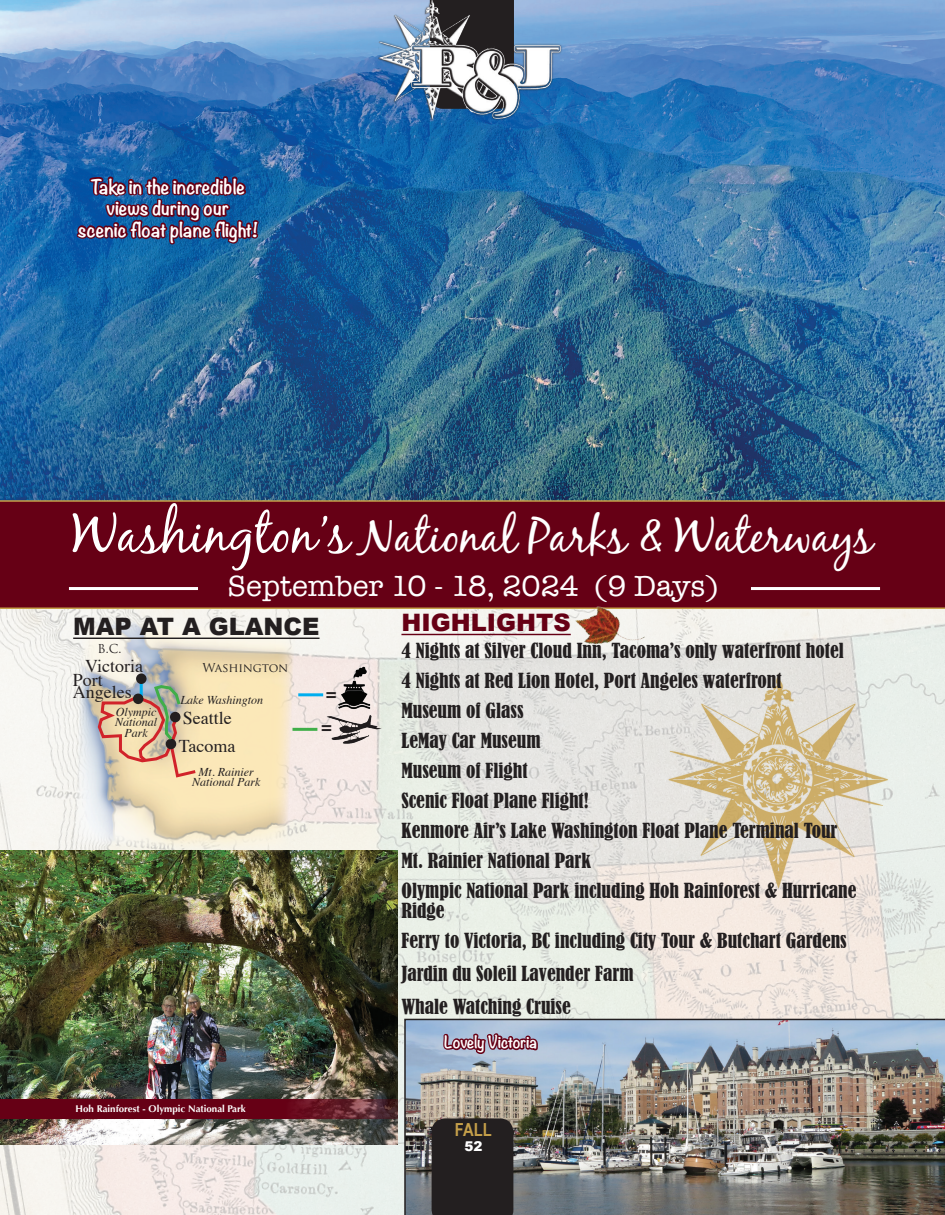
<style>
.page{position:relative;width:945px;height:1215px;background:#fff}
.page>*{position:absolute;margin:0;border:0;box-sizing:border-box;transform-origin:0 0}
.t1{font:48px "Black Jack";color:#fff}
.t2{font:30px "American Typewriter";color:#fff}
.t3{font:900 24px "Arial";color:#231f20}
.t4{font:900 24px "Arial";color:#660015}
.t5{font:condensed 19.5px/19.5px "Bernard";color:#231f20}
.t6{font:700 18px/21.6px "Noteworthy";color:#fff;text-align:center}
.t7{font:18px "Times";color:#231f20}
.t8{font:700 18px "Arial Narrow";color:#c6a04a}
.t9{font:700 18px "Times";color:#231f20}
.t10{font:700 15px "Noteworthy";letter-spacing:-.01em;color:#fff}
.t11{font:900 13.5px "Arial";color:#fff}
.t12{font:italic 12px/10.5px "Times";color:#231f20;text-align:center}
.t13{font:12px "Trajan Pro";letter-spacing:-.02em;color:#231f20}
.t14{font:700 9.75px "Optima";color:#fff}
.s1{font-size:54px}
</style>
<div class="page">
<img style="left:0;top:609px;width:945px;height:606px">
<img style="left:649px;top:666px;width:260px;height:243px">
<img style="left:0;top:851px;width:397px;height:294px">
<img style="left:74px;top:620px;width:221px;height:233px">
<img style="left:0;top:0;width:945px;height:500px">
<div style="left:0;top:500px;width:945px;height:109px;background:#660015"></div>
<hr style="left:751px;top:587px;width:129px;height:3px;background:#fff">
<hr style="left:69px;top:587px;width:129px;height:3px;background:#fff">
<hr style="left:401px;top:634px;width:170px;height:1px;background:#660015">
<hr style="left:73px;top:638px;width:247px;height:1px;background:#231f20">
<div style="left:136px;top:673px;width:11px;height:11px;background:#231f20;border-radius:50%"></div>
<svg style="left:75px;top:151px;width:186px;height:127px;background:#264b82"></svg>
<svg style="left:0;top:1100px;width:397px;height:19px;background:#65091c"></svg>
<img style="left:404px;top:1019px;width:541px;height:196px">
<svg style="left:442px;top:1002px;width:97px;height:86px;background:#a8a5af"></svg>
<img style="left:360px;top:0;width:203px;height:140px">
<div style="left:432px;top:1118px;width:81px;height:97px;background:#231f20"></div>
<img style="left:570px;top:590px;width:77px;height:75px">
<img style="left:323px;top:714px;width:60px;height:30px">
<img style="left:337px;top:665px;width:36px;height:46px">
<hr style="left:292px;top:728px;width:25px;height:3px;background:#40ae49">
<hr style="left:298px;top:693px;width:25px;height:3px;background:#00aeef">
<svg style="left:96px;top:684px;width:103px;height:95px;background:#d3bb9e"></svg>
<p class="t6" style="left:91px;top:175px;width:156px">Take in the incredible views during our</p>
<p class="t6" style="left:78px;top:218px;width:182px">scenic float plane flight!</p>
<p class="t1" style="left:72px;top:506px;width:803px"><span class="s1">Washington’s</span> National Parks &amp; Waterways</p>
<p class="t2" style="left:228px;top:563px;width:493px">September 10 - 18, 2024 (9 Days)</p>
<p class="t3" style="left:73px;top:609px;width:248px">MAP AT A GLANCE</p>
<p class="t7" style="left:85px;top:649px;width:59px">Victoria</p>
<p class="t7" style="left:73px;top:663px;width:32px">Port</p>
<p class="t7" style="left:73px;top:675px;width:60px">Angeles</p>
<p class="t7" style="left:179px;top:729px;width:58px">Tacoma</p>
<p class="t13" style="left:98px;top:641px;width:25px">B.C.</p>
<p class="t13" style="left:202px;top:660px;width:87px">Washington</p>
<p class="t9" style="left:326px;top:677px;width:12px">=</p>
<p class="t9" style="left:321px;top:710px;width:12px">=</p>
<p class="t12" style="left:180px;top:694px;width:84px">Lake Washington</p>
<p class="t12" style="left:115px;top:706px;width:44px">Olympic<br>National<br>Park</p>
<p class="t7" style="left:183px;top:701px;width:50px">Seattle</p>
<p class="t12" style="left:199px;top:766px;width:57px">Mt. Rainier</p>
<p class="t12" style="left:192px;top:776px;width:70px">National Park</p>
<p class="t14" style="left:76px;top:1103px;width:172px">Hoh Rainforest - Olympic National Park</p>
<p class="t4" style="left:401px;top:606px;width:171px">HIGHLIGHTS</p>
<p class="t5" style="left:401px;top:642px;width:444px">4 Nights at Silver Cloud Inn, Tacoma’s only waterfront hotel</p>
<p class="t5" style="left:401px;top:672px;width:382px">4 Nights at Red Lion Hotel, Port Angeles waterfront</p>
<p class="t5" style="left:401px;top:702px;width:124px">Museum of Glass</p>
<p class="t5" style="left:401px;top:732px;width:141px">LeMay Car Museum</p>
<p class="t5" style="left:401px;top:762px;width:128px">Museum of Flight</p>
<p class="t5" style="left:401px;top:792px;width:189px">Scenic Float Plane Flight!</p>
<p class="t5" style="left:401px;top:822px;width:438px">Kenmore Air’s Lake Washington Float Plane Terminal Tour</p>
<p class="t5" style="left:401px;top:852px;width:191px">Mt. Rainier National Park</p>
<p class="t5" style="left:401px;top:882px;width:457px">Olympic National Park including Hoh Rainforest &amp; Hurricane<br>Ridge</p>
<p class="t5" style="left:401px;top:931px;width:447px">Ferry to Victoria, BC including City Tour &amp; Butchart Gardens</p>
<p class="t5" style="left:401px;top:964px;width:234px">Jardin du Soleil Lavender Farm</p>
<p class="t5" style="left:401px;top:997px;width:171px">Whale Watching Cruise</p>
<p class="t10" style="left:444px;top:1029px;width:94px">Lovely Victoria</p>
<p class="t8" style="left:455px;top:1116px;width:38px">FALL</p>
<p class="t11" style="left:465px;top:1136px;width:20px">52</p>
</div>
